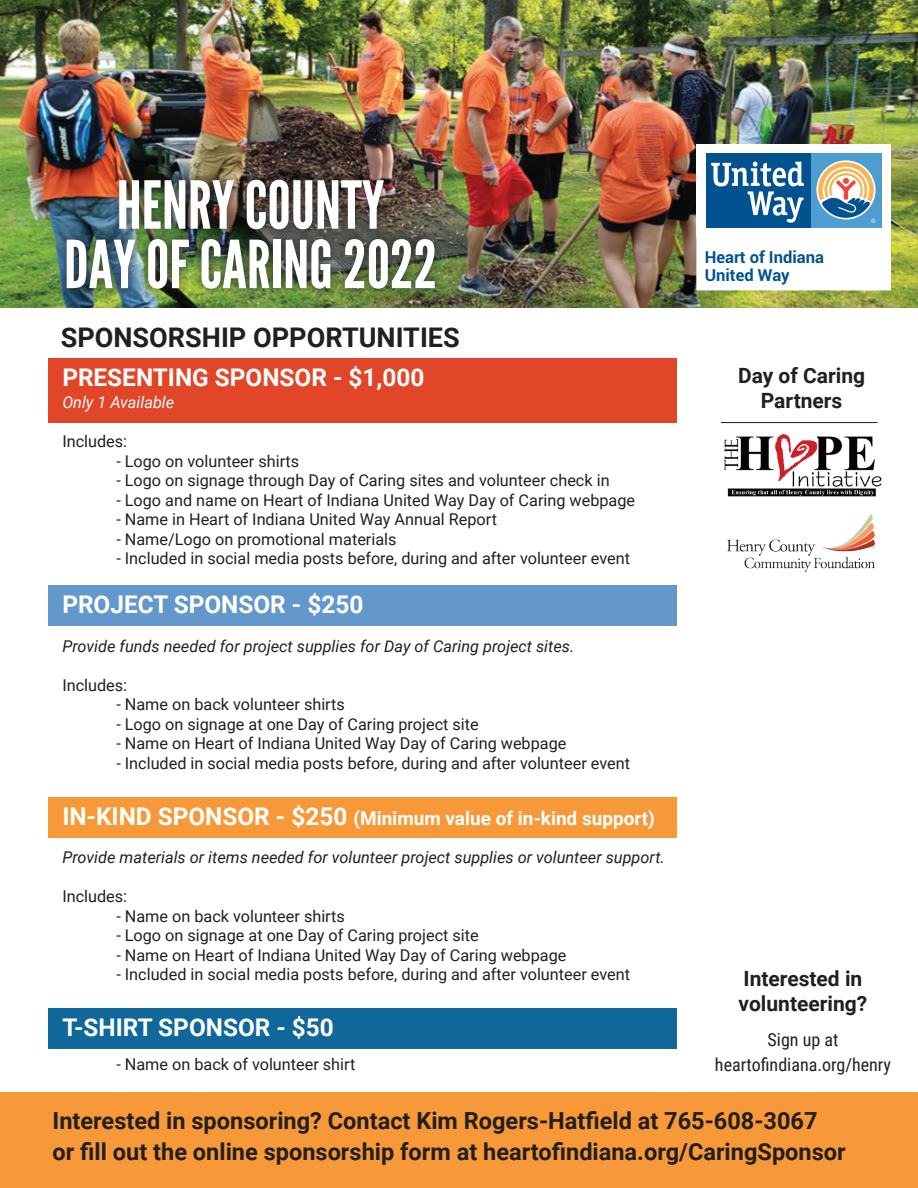
<style>
.page{position:relative;width:918px;height:1188px;background:#fff}
.page>*{position:absolute;margin:0;border:0;box-sizing:border-box;transform-origin:0 0}
.t1{font:66px/59.4px "League Gothic";color:#fff;text-align:center}
.t2{font:700 27px "Roboto";color:#231f20}
.t3{font:700 24.3px "Roboto";color:#fff}
.t4{font:700 23.55px/31.2px "Roboto";color:#231f20}
.t5{font:700 21px/25.3px "Roboto";color:#231f20;text-align:center}
.t6{font:700 18.9px "Roboto";color:#fff}
.t7{font:18px/25.2px "Roboto Condensed";color:#231f20;text-align:center}
.t8{font:700 16.5px/17.7px "Roboto";color:#035290}
.t9{font:16.2px "Roboto";color:#231f20}
.t10{font:italic 16.2px "Roboto";color:#231f20}
.t11{font:italic 16.2px "Roboto";color:#fff}
.s1{font-size:24.3px}
</style>
<div class="page">
<div style="left:0;top:1093px;width:918px;height:95px;background:#f79938"></div>
<img style="left:1px;top:0;width:917px;height:307px">
<svg style="left:697px;top:144px;width:194px;height:146px"></svg>
<div style="left:57px;top:170px;width:387px;height:128px;background:#231f20;opacity:.75"></div>
<div style="left:48px;top:797px;width:629px;height:40px;background:#f79938"></div>
<div style="left:48px;top:586px;width:629px;height:40px;background:#6498cd"></div>
<div style="left:48px;top:358px;width:629px;height:65px;background:#e04627"></div>
<div style="left:48px;top:1008px;width:629px;height:41px;background:#10679a"></div>
<img style="left:727px;top:515px;width:147px;height:56px">
<img style="left:720px;top:422px;width:162px;height:75px">
<hr style="left:721px;top:422px;width:156px;height:1px;background:#231f20">
<h1 class="t1" style="left:64px;top:177px;width:375px">HENRY COUNTY<br>DAY OF CARING 2022</h1>
<h2 class="t2" style="left:61px;top:319px;width:401px">SPONSORSHIP OPPORTUNITIES</h2>
<h3 class="t3" style="left:62px;top:360px;width:364px">PRESENTING SPONSOR - $1,000</h3>
<p class="t11" style="left:62px;top:391px;width:113px">Only 1 Available</p>
<p class="t9" style="left:62px;top:430px;width:66px">Includes:</p>
<p class="t9" style="left:116px;top:449px;width:184px">- Logo on volunteer shirts</p>
<p class="t9" style="left:116px;top:469px;width:495px">- Logo on signage through Day of Caring sites and volunteer check in</p>
<p class="t9" style="left:116px;top:488px;width:520px">- Logo and name on Heart of Indiana United Way Day of Caring webpage</p>
<p class="t9" style="left:116px;top:508px;width:382px">- Name in Heart of Indiana United Way Annual Report</p>
<p class="t9" style="left:116px;top:527px;width:282px">- Name/Logo on promotional materials</p>
<p class="t9" style="left:116px;top:547px;width:515px">- Included in social media posts before, during and after volunteer event</p>
<h3 class="t3" style="left:62px;top:587px;width:303px">PROJECT SPONSOR - $250</h3>
<p class="t10" style="left:62px;top:635px;width:513px">Provide funds needed for project supplies for Day of Caring project sites.</p>
<p class="t9" style="left:62px;top:674px;width:66px">Includes:</p>
<p class="t9" style="left:116px;top:693px;width:230px">- Name on back volunteer shirts</p>
<p class="t9" style="left:116px;top:713px;width:364px">- Logo on signage at one Day of Caring project site</p>
<p class="t9" style="left:116px;top:732px;width:452px">- Name on Heart of Indiana United Way Day of Caring webpage</p>
<p class="t9" style="left:116px;top:752px;width:515px">- Included in social media posts before, during and after volunteer event</p>
<p class="t6" style="left:62px;top:805px;width:594px"><span class="s1">IN-KIND SPONSOR - $250</span> (Minimum value of in-kind support)</p>
<p class="t10" style="left:62px;top:846px;width:604px">Provide materials or items needed for volunteer project supplies or volunteer support.</p>
<p class="t9" style="left:62px;top:885px;width:66px">Includes:</p>
<p class="t9" style="left:116px;top:905px;width:230px">- Name on back volunteer shirts</p>
<p class="t9" style="left:116px;top:924px;width:364px">- Logo on signage at one Day of Caring project site</p>
<p class="t9" style="left:116px;top:944px;width:452px">- Name on Heart of Indiana United Way Day of Caring webpage</p>
<p class="t9" style="left:116px;top:963px;width:515px">- Included in social media posts before, during and after volunteer event</p>
<h3 class="t3" style="left:62px;top:1011px;width:273px">T-SHIRT SPONSOR - $50</h3>
<p class="t9" style="left:116px;top:1053px;width:241px">- Name on back of volunteer shirt</p>
<p class="t8" style="left:705px;top:247px;width:121px">Heart of Indiana<br>United Way</p>
<p class="t5" style="left:738px;top:362px;width:129px">Day of Caring<br>Partners</p>
<p class="t5" style="left:739px;top:965px;width:130px;text-align:left">Interested in volunteering?</p>
<p class="t7" style="left:715px;top:1026px;width:177px">Sign up at heartofindiana.org/henry</p>
<h3 class="t4" style="left:52px;top:1104px;width:795px">Interested in sponsoring? Contact Kim Rogers-Hatfield at 765-608-3067<br>or fill out the online sponsorship form at heartofindiana.org/CaringSponsor</h3>
</div>
